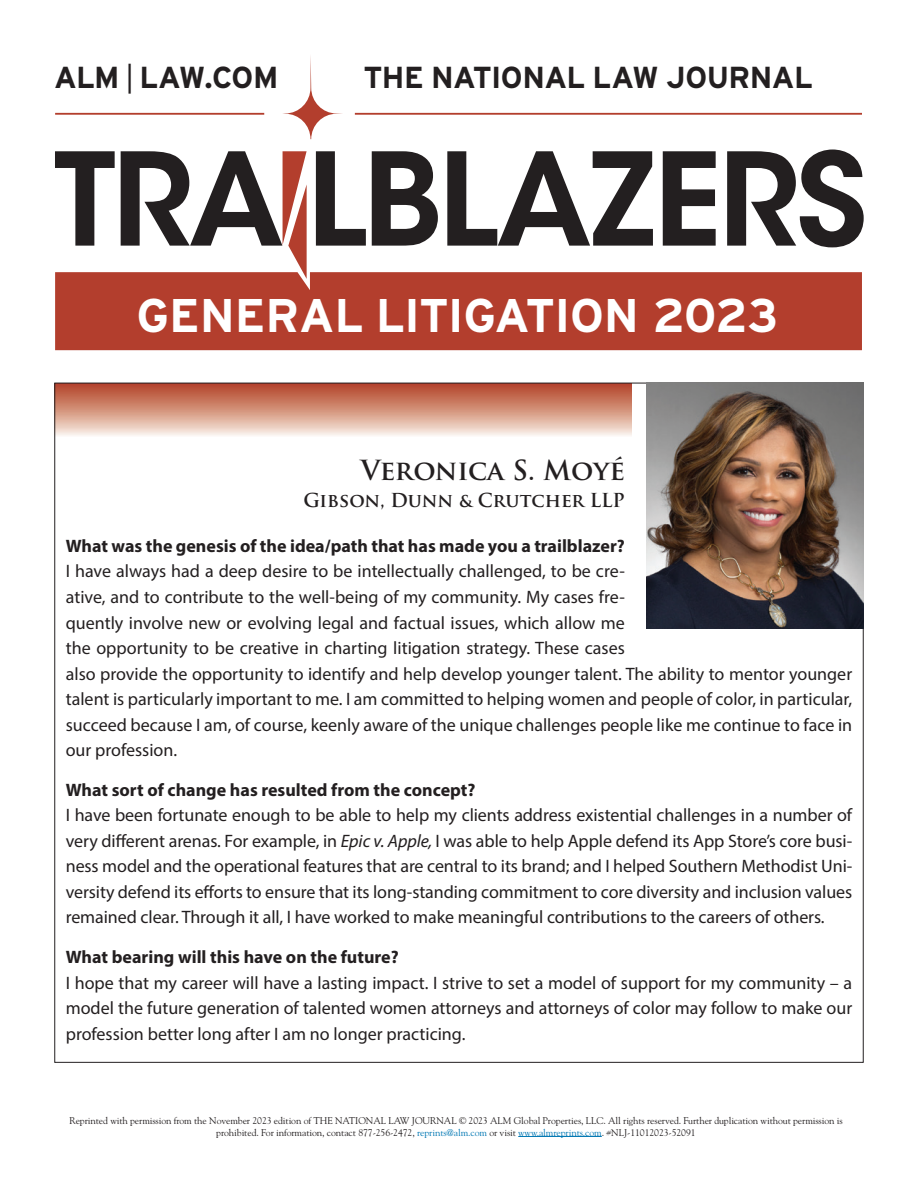
<style>
.page{position:relative;width:918px;height:1188px;background:#fff}
.page>*{position:absolute;margin:0;border:0;box-sizing:border-box;transform-origin:0 0}
.t1{font:700 47.1px "Interstate";letter-spacing:-.01em;color:#fff}
.t2{font:700 30.3px "Interstate";letter-spacing:-.015em;color:#231f20}
.t3{font:700 27px "Trajan Pro";letter-spacing:-.005em;color:#231f20}
.t4{font:700 18.75px "Trajan Pro";color:#231f20}
.t5{font:18px/25.5px "Myriad Pro";color:#231f20;text-align:justify}
.t6{font:700 18px "Myriad Pro";color:#231f20}
.t7{font:9.75px/11.2px "Goudy Std";letter-spacing:-.01em;color:#231f20;text-align:center}
.s1{font-weight:300}
.s2{font-style:italic}
.s3{color:#0077b3}
</style>
<div class="page">
<svg style="left:56px;top:385px;width:576px;height:51px"></svg>
<img style="left:646px;top:383px;width:217px;height:246px">
<hr style="left:518px;top:1136px;width:84px;height:1px;background:#0077b3">
<svg style="left:55px;top:151px;width:60px;height:95px"></svg>
<hr style="left:55px;top:113px;width:209px;height:2px;background:#b33e2d">
<div style="left:55px;top:272px;width:807px;height:78px;background:#b33e2d"></div>
<svg style="left:316px;top:151px;width:50px;height:95px"></svg>
<svg style="left:372px;top:151px;width:66px;height:95px"></svg>
<svg style="left:447px;top:151px;width:206px;height:95px"></svg>
<svg style="left:663px;top:151px;width:53px;height:95px"></svg>
<svg style="left:727px;top:150px;width:137px;height:97px"></svg>
<svg style="left:283px;top:56px;width:59px;height:83px"></svg>
<hr style="left:355px;top:113px;width:507px;height:2px;background:#b33e2d">
<svg style="left:121px;top:151px;width:186px;height:128px"></svg>
<h2 class="t2" style="left:54px;top:60px;width:226px">ALM <span class="s1">|</span> LAW.COM</h2>
<h2 class="t2" style="left:363px;top:60px;width:451px">THE NATIONAL LAW JOURNAL</h2>
<h1 class="t1" style="left:136px;top:289px;width:643px">GENERAL LITIGATION 2023</h1>
<h3 class="t3" style="left:361px;top:453px;width:265px">Veronica S. Moyé</h3>
<p class="t4" style="left:303px;top:489px;width:323px">Gibson, Dunn &amp; Crutcher LLP</p>
<p class="t6" style="left:66px;top:534px;width:561px">What was the genesis of the idea/path that has made you a trailblazer?</p>
<p class="t5" style="left:66px;top:558px;width:788px;text-align:left">I have always had a deep desire to be intellectually challenged, to be cre-<br>ative, and to contribute to the well-being of my community. My cases fre-<br>quently involve new or evolving legal and factual issues, which allow me<br>the opportunity to be creative in charting litigation strategy. These cases<br>also provide the opportunity to identify and help develop younger talent. The ability to mentor younger talent is particularly important to me. I am committed to helping women and people of color, in particular, succeed because I am, of course, keenly aware of the unique challenges people like me continue to face in our profession.</p>
<p class="t6" style="left:66px;top:778px;width:411px">What sort of change has resulted from the concept?</p>
<p class="t5" style="left:66px;top:802px;width:788px">I have been fortunate enough to be able to help my clients address existential challenges in a number of very different arenas. For example, in <span class="s2">Epic v. Apple,</span> I was able to help Apple defend its App Store’s core busi&shy;ness model and the operational features that are central to its brand; and I helped Southern Methodist Uni&shy;versity defend its efforts to ensure that its long-standing commitment to core diversity and inclusion values remained clear. Through it all, I have worked to make meaningful contributions to the careers of others.</p>
<p class="t6" style="left:66px;top:945px;width:335px">What bearing will this have on the future?</p>
<p class="t5" style="left:66px;top:969px;width:788px">I hope that my career will have a lasting impact. I strive to set a model of support for my community – a model the future generation of talented women attorneys and attorneys of color may follow to make our profession better long after I am no longer practicing.</p>
<p class="t7" style="left:69px;top:1115px;width:775px">Reprinted with permission from the November 2023 edition of THE NATIONAL LAW JOURNAL © 2023 ALM Global Properties, LLC. All rights reserved. Further duplication without permission is prohibited. For information, contact 877-256-2472, <span class="s3">reprints@alm.com</span> or visit <span class="s3">www.almreprints.com</span>. #NLJ-11012023-52091</p>
</div>
